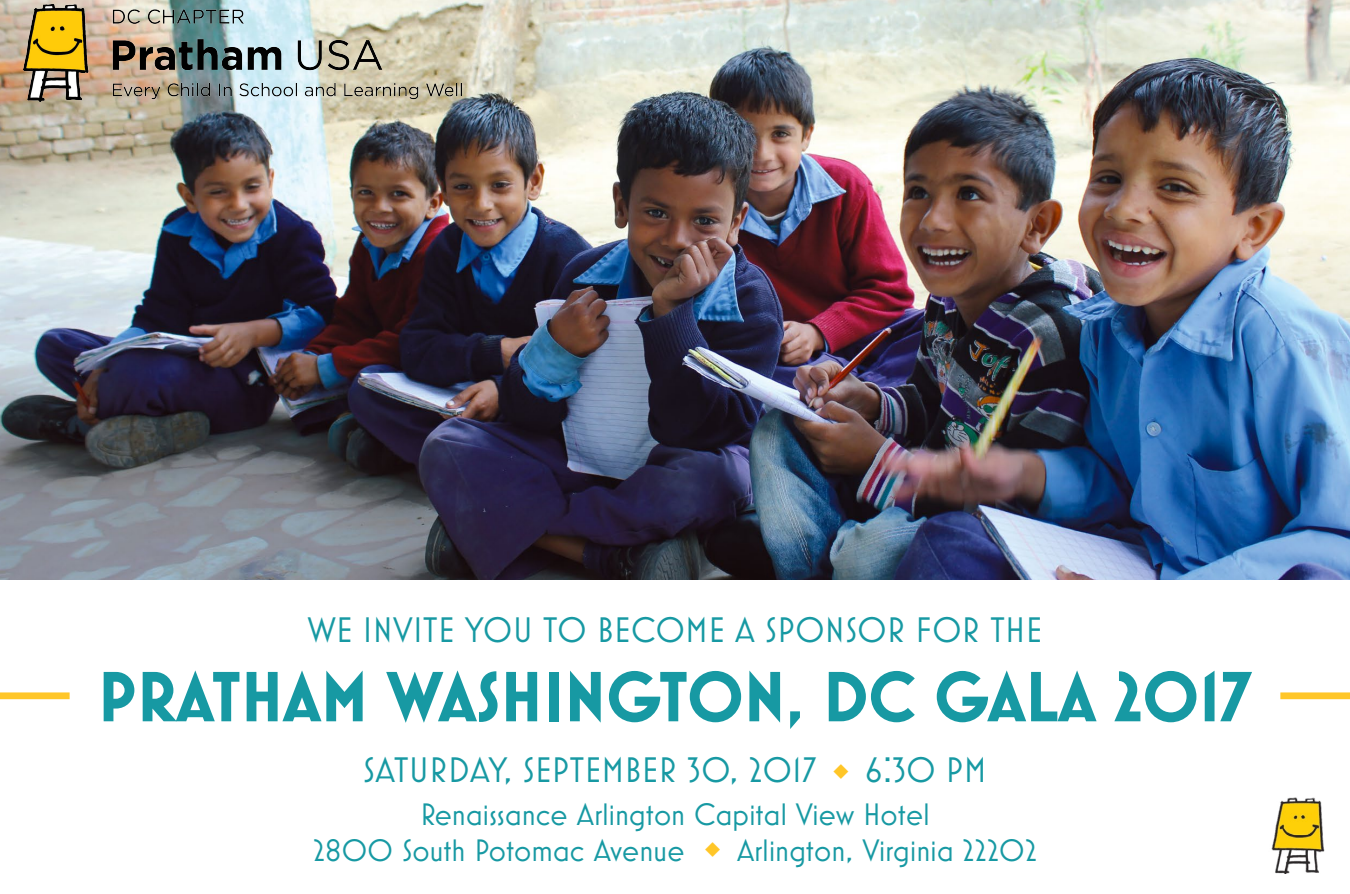
<style>
.page{position:relative;width:1350px;height:894px;background:#fff}
.page>*{position:absolute;margin:0;border:0;box-sizing:border-box;transform-origin:0 0}
.t1{font:700 72px "Mostra Nuova";color:#1799a3}
.t2{font:36px "Mostra Nuova";letter-spacing:.01em;color:#1799a3}
.t3{font:31.5px/36px "Mostra Nuova";letter-spacing:.01em;color:#1799a3;text-align:center}
.s1{color:#ffc628}
</style>
<div class="page">
<img style="left:0;top:0;width:1350px;height:580px">
<div style="left:1280px;top:692px;width:70px;height:7px;background:#ffc628"></div>
<div style="left:0;top:692px;width:70px;height:7px;background:#ffc628"></div>
<img style="left:1271px;top:797px;width:54px;height:76px">
<img style="left:24px;top:5px;width:438px;height:96px">
<p class="t2" style="left:308px;top:609px;width:736px">WE INVITE YOU TO BECOME A SPONSOR FOR THE</p>
<h1 class="t1" style="left:98px;top:654px;width:1156px">PRATHAM WASHINGTON, DC GALA 2017</h1>
<p class="t2" style="left:363px;top:749px;width:625px">SATURDAY, SEPTEMBER 30, 2017 <span class="s1">◆</span> 6:30 PM</p>
<p class="t3" style="left:313px;top:795px;width:725px">Renaissance Arlington Capital View Hotel<br>2800 South Potomac Avenue <span class="s1">◆</span> Arlington, Virginia 22202</p>
</div>
